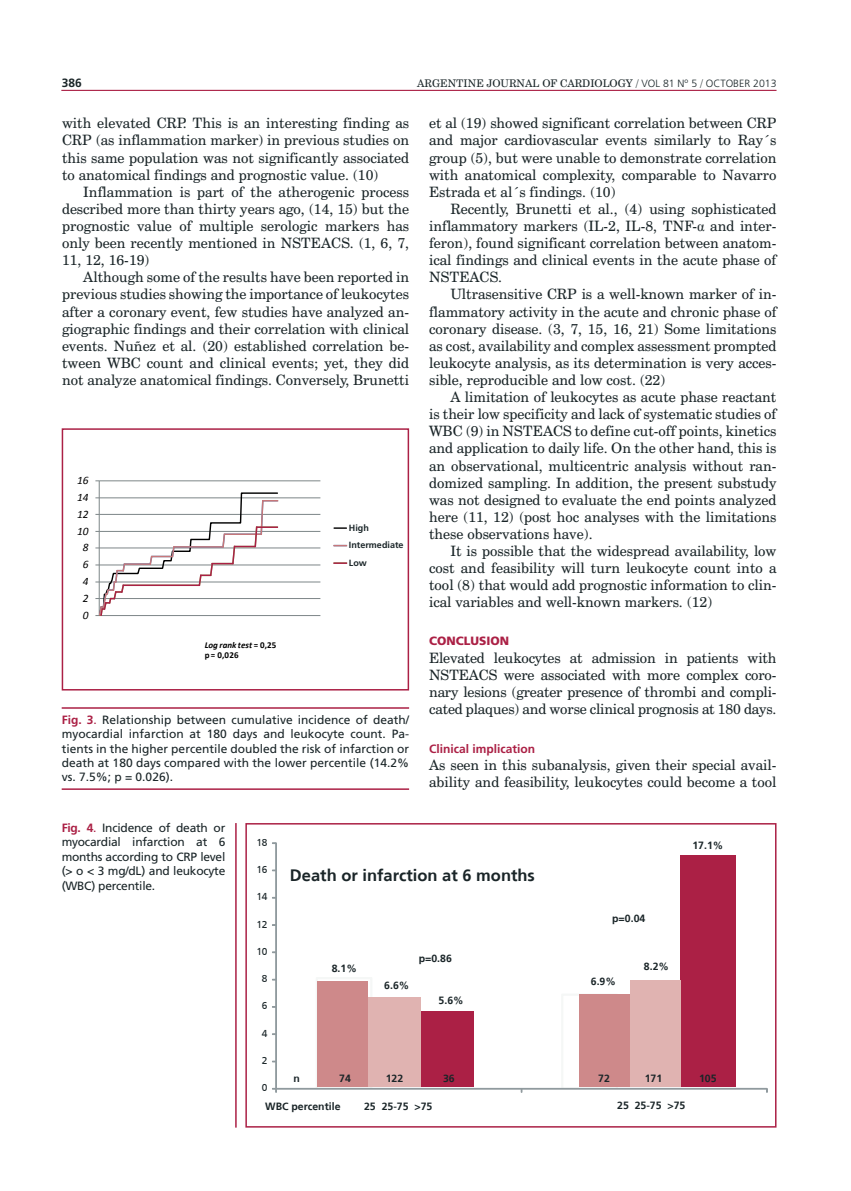
<style>
.page{position:relative;width:851px;height:1191px;background:#fff}
.page>*{position:absolute;margin:0;border:0;box-sizing:border-box;transform-origin:0 0}
.t1{font:700 16.5px "Frutiger";color:#1a2528}
.t2{font:14.25px/17.1px "Century Schoolbook BT";color:#1a2528;text-align:justify}
.t3{font:12px/14.4px "Frutiger";color:#1a2528;text-align:justify}
.t4{font:12px/14.4px "Frutiger LT Std";letter-spacing:-.02em;color:#1a2528;text-align:justify}
.t5{font:700 12px "Frutiger LT Std";color:#ab2045}
.t6{font:12px "Frutiger Black B";color:#ab2045}
.t7{font:700 12px "Frutiger LT Std";color:#1a2528}
.t8{font:italic 11.4px/17.5px "Calibri";color:#000}
.t9{font:700 10.5px "Frutiger";color:#1a2528}
.t10{font:10.5px "Century Schoolbook BT";color:#1a2528}
.t11{font:300 10.5px "Frutiger LT Std";color:#1a2528}
.t12{font:10.5px "Frutiger";color:#1a2528}
.t13{font:700 9px/10.4px "Calibri";color:#000}
.t14{font:700 9px/16.6px "Frutiger LT Std";color:#1a2528}
.s1{font-family:"Frutiger LT Std";font-weight:300}
.s2{font-family:"Century Schoolbook BT";font-weight:400}
.s3{font-family:"Times New Roman"}
.s4{font-style:italic}
.s5{font-family:"Frutiger LT Std";font-weight:700;color:#ab2045}
.s6{color:#ab2045}
.s7{font-weight:700;color:#ab2045}
</style>
<div class="page">
<hr style="left:61px;top:90px;width:715px;height:1px;background:#ab2045">
<hr style="left:99px;top:615px;width:221px;height:1px;background:#7d8688">
<hr style="left:99px;top:598px;width:221px;height:1px;background:#7d8688">
<hr style="left:99px;top:582px;width:221px;height:1px;background:#7d8688">
<hr style="left:99px;top:565px;width:221px;height:1px;background:#7d8688">
<hr style="left:99px;top:548px;width:221px;height:1px;background:#7d8688">
<hr style="left:99px;top:531px;width:221px;height:1px;background:#7d8688">
<hr style="left:99px;top:514px;width:221px;height:1px;background:#7d8688">
<hr style="left:99px;top:497px;width:221px;height:1px;background:#7d8688">
<hr style="left:99px;top:480px;width:221px;height:1px;background:#7d8688">
<hr style="left:99px;top:481px;width:1px;height:134px;background:#7d8688">
<svg style="left:334px;top:527px;width:12px;height:2px"></svg>
<hr style="left:62px;top:788px;width:347px;height:2px;background:#ab2045">
<hr style="left:62px;top:707px;width:347px;height:1px;background:#ab2045">
<hr style="left:235px;top:823px;width:2px;height:304px;background:#ab2045">
<div style="left:275px;top:843px;width:1px;height:245px;border:1px solid #909a9e"></div>
<div style="left:276px;top:1088px;width:490px;height:1px;border:1px solid #909a9e"></div>
<svg style="left:316px;top:1011px;width:301px;height:81px"></svg>
<div style="left:419px;top:1011px;width:54px;height:76px;background:#ab2045"></div>
<div style="left:368px;top:997px;width:53px;height:90px;background:#e0b3b1"></div>
<div style="left:317px;top:981px;width:51px;height:106px;background:#ce898a"></div>
<div style="left:680px;top:855px;width:55px;height:231px;background:#ab2045"></div>
<div style="left:579px;top:994px;width:51px;height:92px;background:#ce898a"></div>
<div style="left:630px;top:979px;width:50px;height:107px;background:#e0b3b1"></div>
<div style="left:245px;top:823px;width:531px;height:304px;border:2px solid #ab2045"></div>
<div style="left:62px;top:428px;width:347px;height:262px;border:2px solid #ab2045"></div>
<svg style="left:333px;top:562px;width:14px;height:2px"></svg>
<svg style="left:333px;top:545px;width:14px;height:1px"></svg>
<svg style="left:95px;top:492px;width:184px;height:124px"></svg>
<p class="t7" style="left:62px;top:75px;width:22px">386</p>
<p class="t10" style="left:417px;top:77px;width:232px">ARGENTINE JOURNAL OF CARDIOLOGY / <span class="s1">VOL</span></p>
<p class="t11" style="left:663px;top:77px;width:51px">81 Nº 5 <span class="s2">/</span> OCTO</p>
<p class="t11" style="left:733px;top:77px;width:45px">BER 2013</p>
<p class="t2" style="left:62px;top:115px;width:348px">with elevated CRP. This is an interesting finding as CRP (as inflammation marker) in previous studies on this same population was not significantly associated to anatomical findings and prognostic value. (10)</p>
<p class="t2" style="left:62px;top:183px;width:348px;text-indent:21px">Inflammation is part of the atherogenic process described more than thirty years ago, (14, 15) but the prognostic value of multiple serologic markers has only been recently mentioned in NSTEACS. (1, 6, 7, 11, 12, 16-19)</p>
<p class="t2" style="left:62px;top:268px;width:348px;text-indent:21px">Although some of the results have been reported in previous studies showing the importance of leukocytes after a coronary event, few studies have analyzed an&shy;giographic findings and their correlation with clinical events. Nuñez et al. (20) established correlation be&shy;tween WBC count and clinical events; yet, they did not analyze anatomical findings. Conversely, Brunetti</p>
<p class="t2" style="left:429px;top:115px;width:349px">et al (19) showed significant correlation between CRP and major cardiovascular events similarly to Ray´s group (5), but were unable to demonstrate correlation with anatomical complexity, comparable to Navarro Estrada et al´s findings. (10)</p>
<p class="t2" style="left:429px;top:200px;width:349px;text-indent:21px">Recently, Brunetti et al., (4) using sophisticated inflammatory markers (IL-2, IL-8, TNF-<span class="s3">α</span> and inter&shy;feron), found significant correlation between anatom&shy;ical findings and clinical events in the acute phase of NSTEACS.</p>
<p class="t2" style="left:429px;top:286px;width:349px;text-indent:21px">Ultrasensitive CRP is a well-known marker of in&shy;flammatory activity in the acute and chronic phase of coronary disease. (3, 7, 15, 16, 21) Some limitations as cost, availability and complex assessment prompted leukocyte analysis, as its determination is very acces&shy;sible, reproducible and low cost. (22)</p>
<p class="t2" style="left:429px;top:388px;width:349px;text-indent:21px">A limitation of leukocytes as acute phase reactant is their low specificity and lack of systematic studies of WBC (9) in NSTEACS to define cut-off points, kinetics and application to daily life. On the other hand, this is an observational, multicentric analysis without ran&shy;domized sampling. In addition, the present substudy was not designed to evaluate the end points analyzed here (11, 12) (post hoc analyses with the limitations these observations have).</p>
<p class="t2" style="left:429px;top:542px;width:349px;text-indent:21px">It is possible that the widespread availability, low cost and feasibility will turn leukocyte count into a tool (8) that would add prognostic information to clin&shy;ical variables and well-known markers. (12)</p>
<p class="t6" style="left:429px;top:634px;width:82px">CONCLUSION</p>
<p class="t2" style="left:429px;top:649px;width:349px">Elevated leukocytes at admission in patients with NSTEACS were associated with more complex coro&shy;nary lesions (greater presence of thrombi and compli&shy;cated plaques) and worse clinical prognosis at 180 days.</p>
<p class="t5" style="left:429px;top:741px;width:108px">Clinical implication</p>
<p class="t2" style="left:429px;top:756px;width:349px">As seen in this subanalysis, given their special avail&shy;ability and feasibility, leukocytes could become a tool</p>
<p class="t8" style="left:77px;top:471px;width:13px">16</p>
<p class="t8" style="left:77px;top:488px;width:13px">14</p>
<p class="t8" style="left:77px;top:504px;width:13px">12</p>
<p class="t8" style="left:347px;top:518px;width:52px">Alto<br>Intermedio<br>Bajo</p>
<p class="t14" style="left:349px;top:520px;width:56px">High<br>Intermediate</p>
<p class="t8" style="left:77px;top:521px;width:13px">10</p>
<p class="t8" style="left:83px;top:538px;width:7px">8</p>
<p class="t14" style="left:349px;top:555px;width:19px">Low</p>
<p class="t8" style="left:83px;top:555px;width:7px">6</p>
<p class="t8" style="left:83px;top:572px;width:7px">4</p>
<p class="t8" style="left:83px;top:589px;width:7px">2</p>
<p class="t8" style="left:83px;top:605px;width:7px">0</p>
<p class="t13" style="left:205px;top:639px;width:73px"><span class="s4">Log rank test</span> = 0,25 p = 0,026</p>
<p class="t3" style="left:62px;top:712px;width:349px"><span class="s5">Fig. 3</span><span class="s6">.</span> Relationship between cumulative incidence of death/ myocardial infarction at 180 days and leukocyte count. Pa&shy;tients in the higher percentile doubled the risk of infarction or death at 180 days compared with the lower percentile (14.2% vs. 7.5%; p = 0.026).</p>
<p class="t4" style="left:62px;top:820px;width:165px"><span class="s7">Fig. 4</span><span class="s6">.</span> Incidence of death or myocardial infarction at 6 months according to CRP level (&gt; o &lt; 3 mg/dL) and leukocyte (WBC) percentile.</p>
<p class="t12" style="left:256px;top:836px;width:13px">18</p>
<p class="t12" style="left:256px;top:863px;width:13px">16</p>
<p class="t12" style="left:256px;top:890px;width:13px">14</p>
<p class="t12" style="left:256px;top:918px;width:13px">12</p>
<p class="t12" style="left:256px;top:945px;width:13px">10</p>
<p class="t12" style="left:262px;top:972px;width:7px">8</p>
<p class="t12" style="left:262px;top:1000px;width:7px">6</p>
<p class="t12" style="left:262px;top:1027px;width:7px">4</p>
<p class="t12" style="left:262px;top:1054px;width:7px">2</p>
<p class="t12" style="left:262px;top:1082px;width:7px">0</p>
<p class="t9" style="left:692px;top:839px;width:32px">17.1%</p>
<p class="t1" style="left:290px;top:866px;width:246px">Death or infarction at 6 months</p>
<p class="t9" style="left:612px;top:912px;width:35px">p=0.04</p>
<p class="t9" style="left:418px;top:952px;width:35px">p=0.86</p>
<p class="t9" style="left:644px;top:960px;width:27px">8.2%</p>
<p class="t9" style="left:331px;top:962px;width:27px">8.1%</p>
<p class="t9" style="left:590px;top:975px;width:27px">6.9%</p>
<p class="t9" style="left:384px;top:979px;width:27px">6.6%</p>
<p class="t9" style="left:438px;top:994px;width:27px">5.6%</p>
<p class="t9" style="left:293px;top:1071px;width:8px">n</p>
<p class="t9" style="left:339px;top:1071px;width:13px">74</p>
<p class="t9" style="left:385px;top:1071px;width:19px">122</p>
<p class="t9" style="left:443px;top:1071px;width:13px">36</p>
<p class="t9" style="left:598px;top:1071px;width:13px">72</p>
<p class="t9" style="left:644px;top:1071px;width:19px">171</p>
<p class="t9" style="left:699px;top:1071px;width:19px">105</p>
<p class="t9" style="left:265px;top:1100px;width:77px">WBC percentile</p>
<p class="t9" style="left:364px;top:1100px;width:70px">25 25-75 &gt;75</p>
<p class="t9" style="left:617px;top:1098px;width:70px">25 25-75 &gt;75</p>
</div>
